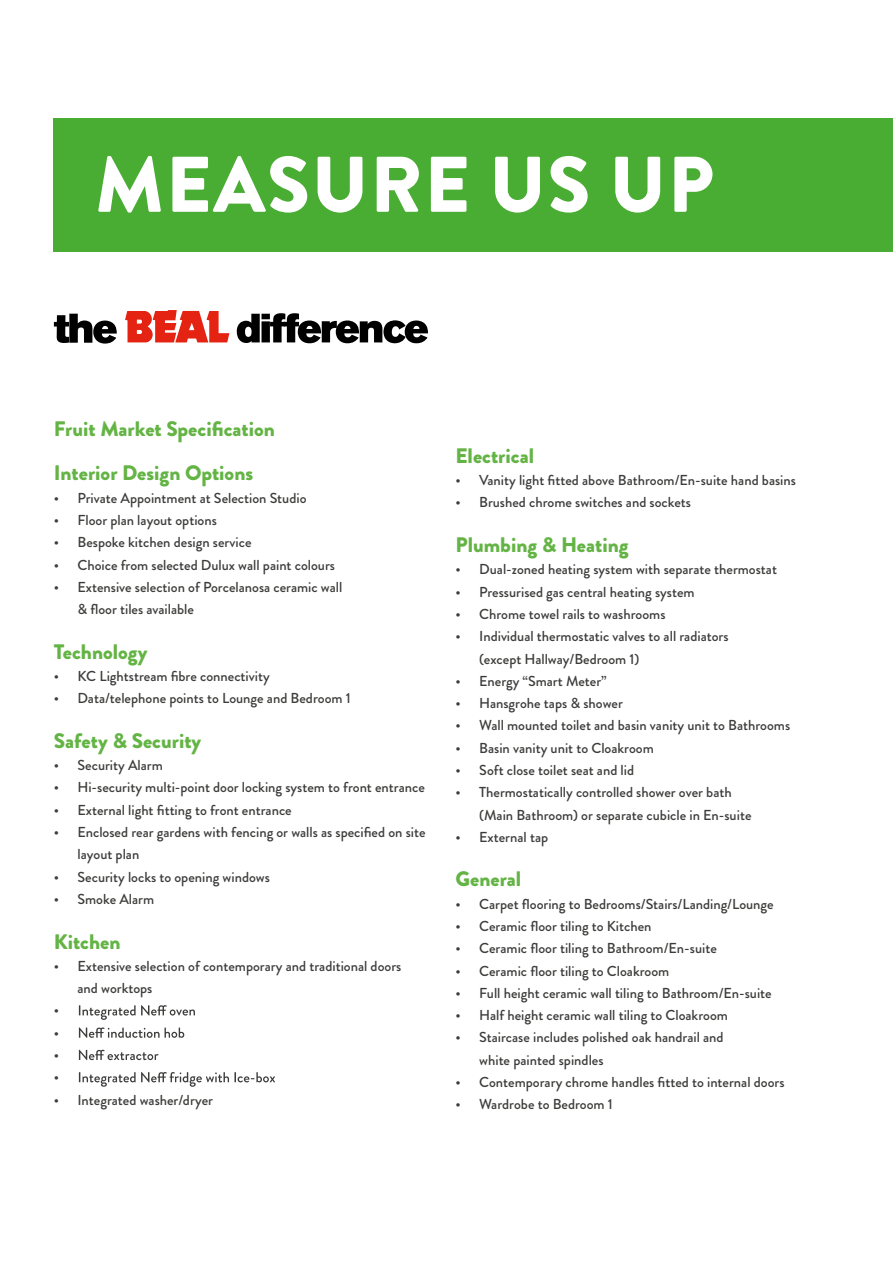
<style>
.page{position:relative;width:893px;height:1263px;background:#fff}
.page>*{position:absolute;margin:0;border:0;box-sizing:border-box;transform-origin:0 0}
.t1{font:900 78.6px "Brandon Grotesque";letter-spacing:.02em;color:#fff}
.t2{font:900 21px/44.5px "Brandon Grotesque";color:#64b445}
.t3{font:500 14.4px/22.4px "Brandon Grotesque";color:#3c3c3b}
</style>
<div class="page">
<div style="left:54px;top:119px;width:839px;height:133px;background:#49ad33"></div>
<svg style="left:79px;top:1005px;width:116px;height:15px"></svg>
<svg style="left:79px;top:1027px;width:105px;height:11px"></svg>
<svg style="left:79px;top:1050px;width:80px;height:10px"></svg>
<svg style="left:79px;top:1072px;width:196px;height:15px"></svg>
<svg style="left:125px;top:310px;width:104px;height:33px"></svg>
<svg style="left:237px;top:313px;width:191px;height:30px"></svg>
<svg style="left:54px;top:314px;width:63px;height:30px"></svg>
<h1 class="t1" style="left:95px;top:129px;width:620px">MEASURE US UP</h1>
<h2 class="t2" style="left:54px;top:407px;width:222px">Fruit Market Specification<br>Interior Design Options</h2>
<p class="t3" style="left:54px;top:487px;width:254px">• Private Appointment at Selection Studio</p>
<p class="t3" style="left:54px;top:509px;width:165px">• Floor plan layout options</p>
<p class="t3" style="left:54px;top:531px;width:199px">• Bespoke kitchen design service</p>
<p class="t3" style="left:54px;top:554px;width:283px">• Choice from selected Dulux wall paint colours</p>
<p class="t3" style="left:77px;top:576px;width:266px;text-indent:-24px">• Extensive selection of Porcelanosa ceramic wall &amp; floor tiles available</p>
<h2 class="t2" style="left:54px;top:629px;width:95px">Technology</h2>
<p class="t3" style="left:54px;top:665px;width:217px">• KC Lightstream fibre connectivity</p>
<p class="t3" style="left:54px;top:687px;width:298px">• Data/telephone points to Lounge and Bedroom 1</p>
<h2 class="t2" style="left:54px;top:719px;width:149px">Safety &amp; Security</h2>
<p class="t3" style="left:54px;top:754px;width:110px">• Security Alarm</p>
<p class="t3" style="left:54px;top:776px;width:373px">• Hi-security multi-point door locking system to front entrance</p>
<p class="t3" style="left:54px;top:799px;width:239px">• External light fitting to front entrance</p>
<p class="t3" style="left:77px;top:821px;width:350px;text-indent:-24px">• Enclosed rear gardens with fencing or walls as specified on site layout plan</p>
<p class="t3" style="left:54px;top:866px;width:218px">• Security locks to opening windows</p>
<p class="t3" style="left:54px;top:888px;width:102px">• Smoke Alarm</p>
<h2 class="t2" style="left:54px;top:919px;width:68px">Kitchen</h2>
<p class="t3" style="left:54px;top:955px;width:349px">• Extensive selection of contemporary and traditional doors</p>
<p class="t3" style="left:77px;top:977px;width:76px">and worktops</p>
<p class="t3" style="left:54px;top:999px;width:7px">•</p>
<p class="t3" style="left:54px;top:1022px;width:7px">•</p>
<p class="t3" style="left:54px;top:1044px;width:7px">•</p>
<p class="t3" style="left:54px;top:1066px;width:7px">•</p>
<p class="t3" style="left:54px;top:1089px;width:161px">• Integrated washer/dryer</p>
<h2 class="t2" style="left:456px;top:434px;width:80px">Electrical</h2>
<p class="t3" style="left:456px;top:469px;width:342px">• Vanity light fitted above Bathroom/En-suite hand basins</p>
<p class="t3" style="left:456px;top:492px;width:237px">• Brushed chrome switches and sockets</p>
<h2 class="t2" style="left:456px;top:523px;width:174px">Plumbing &amp; Heating</h2>
<p class="t3" style="left:456px;top:558px;width:323px">• Dual-zoned heating system with separate thermostat</p>
<p class="t3" style="left:456px;top:581px;width:240px">• Pressurised gas central heating system</p>
<p class="t3" style="left:456px;top:603px;width:211px">• Chrome towel rails to washrooms</p>
<p class="t3" style="left:479px;top:625px;width:251px;text-indent:-24px">• Individual thermostatic valves to all radiators (except Hallway/Bedroom 1)</p>
<p class="t3" style="left:456px;top:670px;width:153px">• Energy “Smart Meter”</p>
<p class="t3" style="left:456px;top:692px;width:169px">• Hansgrohe taps &amp; shower</p>
<p class="t3" style="left:456px;top:714px;width:336px">• Wall mounted toilet and basin vanity unit to Bathrooms</p>
<p class="t3" style="left:456px;top:737px;width:200px">• Basin vanity unit to Cloakroom</p>
<p class="t3" style="left:456px;top:759px;width:180px">• Soft close toilet seat and lid</p>
<p class="t3" style="left:479px;top:781px;width:274px;text-indent:-24px">• Thermostatically controlled shower over bath (Main Bathroom) or separate cubicle in En-suite</p>
<p class="t3" style="left:456px;top:826px;width:94px">• External tap</p>
<h2 class="t2" style="left:456px;top:857px;width:67px">General</h2>
<p class="t3" style="left:456px;top:893px;width:320px">• Carpet flooring to Bedrooms/Stairs/Landing/Lounge</p>
<p class="t3" style="left:456px;top:915px;width:197px">• Ceramic floor tiling to Kitchen</p>
<p class="t3" style="left:456px;top:937px;width:263px">• Ceramic floor tiling to Bathroom/En-suite</p>
<p class="t3" style="left:456px;top:960px;width:215px">• Ceramic floor tiling to Cloakroom</p>
<p class="t3" style="left:456px;top:982px;width:318px">• Full height ceramic wall tiling to Bathroom/En-suite</p>
<p class="t3" style="left:456px;top:1004px;width:274px">• Half height ceramic wall tiling to Cloakroom</p>
<p class="t3" style="left:479px;top:1026px;width:246px;text-indent:-24px">• Staircase includes polished oak handrail and white painted spindles</p>
<p class="t3" style="left:456px;top:1071px;width:330px">• Contemporary chrome handles fitted to internal doors</p>
<p class="t3" style="left:456px;top:1093px;width:159px">• Wardrobe to Bedroom 1</p>
</div>
